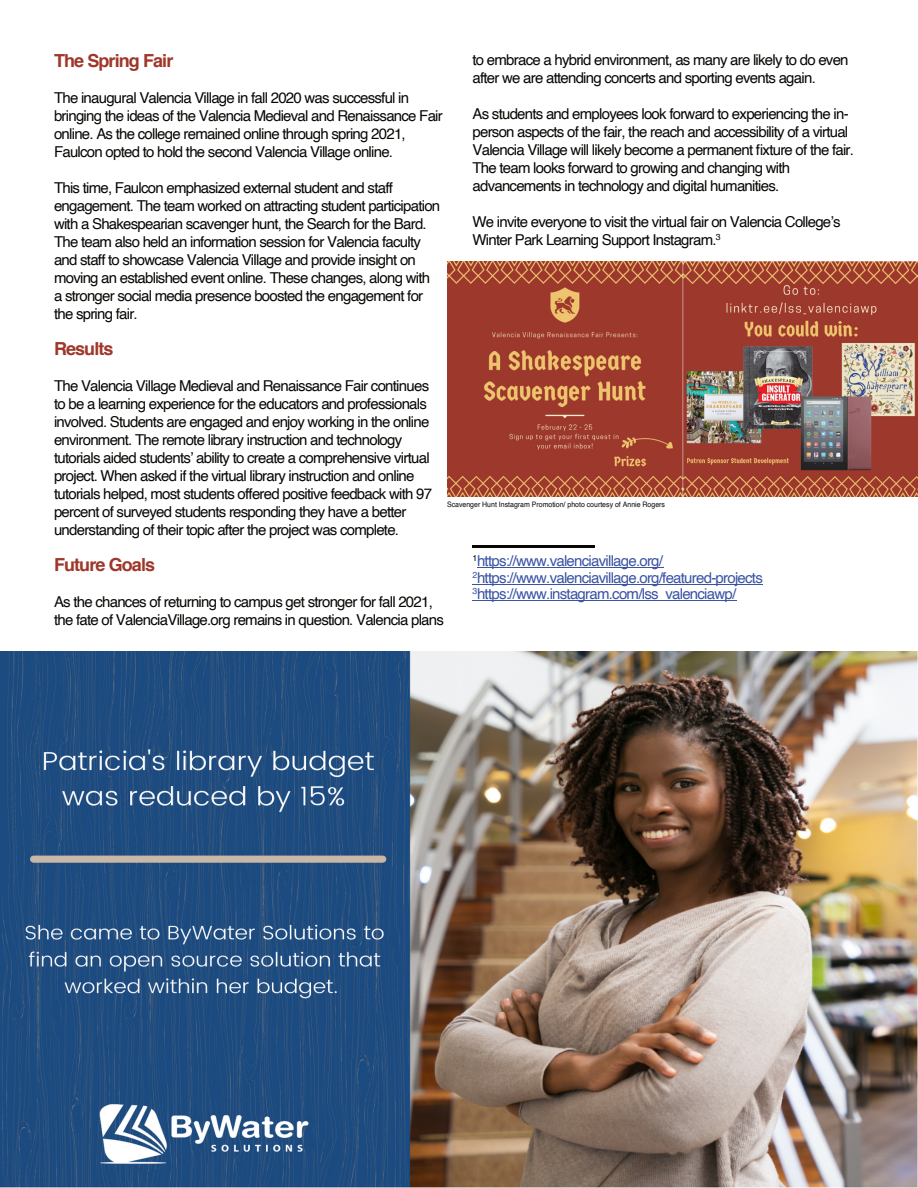
<style>
.page{position:relative;width:918px;height:1188px;background:#fff}
.page>*{position:absolute;margin:0;border:0;box-sizing:border-box;transform-origin:0 0}
.t1{font:700 18px "Helvetica";letter-spacing:-.05em;color:#9f372a}
.t2{font:15px/18px "Helvetica";letter-spacing:-.05em;color:#080704}
.t3{font:15px/16.6px "Helvetica";letter-spacing:-.05em;color:#3a53a3}
.t4{font:7.5px "Helvetica";color:#080704;scale:.93 1}
</style>
<div class="page">
<img style="left:0;top:652px;width:918px;height:536px">
<hr style="left:477px;top:567px;width:186px;height:1px;background:#3a53a3">
<hr style="left:477px;top:584px;width:286px;height:1px;background:#3a53a3">
<hr style="left:477px;top:600px;width:259px;height:1px;background:#3a53a3">
<hr style="left:473px;top:545px;width:122px;height:3px;background:#080704">
<img style="left:447px;top:262px;width:471px;height:235px">
<hr style="left:0;top:262px;width:1px;height:104px;background:#9f372a">
<p class="t1" style="left:54px;top:53px;width:121px">The Spring Fair</p>
<p class="t2" style="left:54px;top:90px;width:390px">The inaugural Valencia Village in fall 2020 was successful in bringing the ideas of the Valencia Medieval and Renaissance Fair online. As the college remained online through spring 2021, Faulcon opted to hold the second Valencia Village online.</p>
<p class="t2" style="left:54px;top:180px;width:388px">This time, Faulcon emphasized external student and staff engagement. The team worked on attracting student participation with a Shakespearian scavenger hunt, the Search for the Bard.<br>The team also held an information session for Valencia faculty and staff to showcase Valencia Village and provide insight on moving an established event online. These changes, along with a stronger social media presence boosted the engagement for the spring fair.</p>
<p class="t1" style="left:54px;top:341px;width:61px">Results</p>
<p class="t2" style="left:54px;top:378px;width:380px">The Valencia Village Medieval and Renaissance Fair continues to be a learning experience for the educators and professionals involved. Students are engaged and enjoy working in the online environment. The remote library instruction and technology tutorials aided students’ ability to create a comprehensive virtual project. When asked if the virtual library instruction and online tutorials helped, most students offered positive feedback with 97 percent of surveyed students responding they have a better understanding of their topic after the project was complete.</p>
<p class="t1" style="left:54px;top:557px;width:103px">Future Goals</p>
<p class="t2" style="left:54px;top:594px;width:391px">As the chances of returning to campus get stronger for fall 2021, the fate of ValenciaVillage.org remains in question. Valencia plans</p>
<p class="t2" style="left:472px;top:51px;width:378px">to embrace a hybrid environment, as many are likely to do even after we are attending concerts and sporting events again.</p>
<p class="t2" style="left:472px;top:105px;width:383px">As students and employees look forward to experiencing the in&shy;person aspects of the fair, the reach and accessibility of a virtual Valencia Village will likely become a permanent fixture of the fair.<br>The team looks forward to growing and changing with advancements in technology and digital humanities.</p>
<p class="t2" style="left:472px;top:213px;width:370px">We invite everyone to visit the virtual fair on Valencia College’s<br>Winter Park Learning Support Instagram.<sup>3</sup></p>
<p class="t4" style="left:447px;top:502px;width:236px">Scavenger Hunt Instagram Promotion/ photo courtesy of Annie Rogers</p>
<p class="t3" style="left:473px;top:553px;width:292px"><sup>1</sup>https://www.valenciavillage.org/<br><sup>2</sup>https://www.valenciavillage.org/featured-projects<br><sup>3</sup>https://www.instagram.com/lss_valenciawp/</p>
</div>
